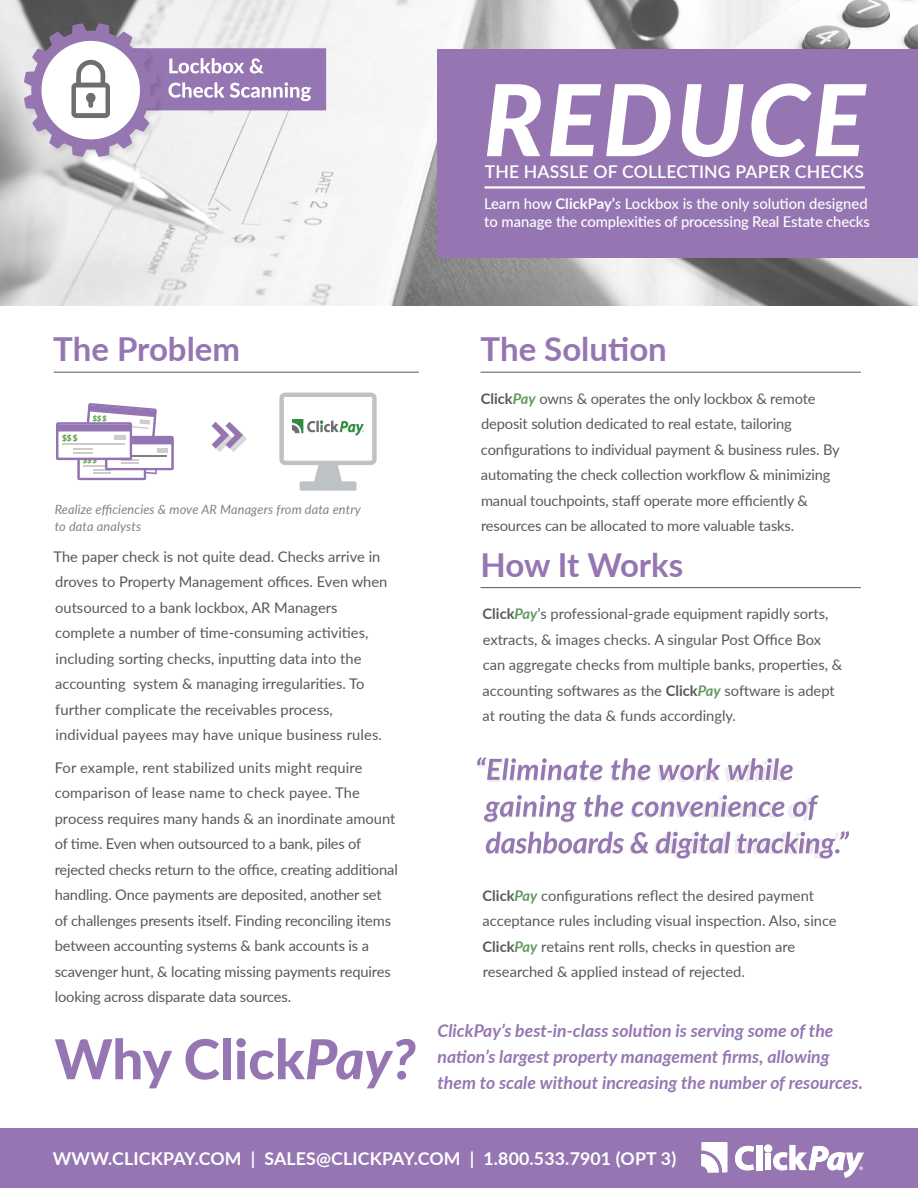
<style>
.page{position:relative;width:918px;height:1188px;background:#fff}
.page>*{position:absolute;margin:0;border:0;box-sizing:border-box;transform-origin:0 0}
.t1{font:italic 800 99.15px "Lato";letter-spacing:.03em;color:#fff}
.t2{font:800 55.05px "Lato";color:#9576b2}
.t3{font:700 33px "Lato";color:#9576b2}
.t4{font:700 17.7px "Lato";letter-spacing:.01em;color:#fff}
.t5{font:italic 700 17.55px/25.8px "Lato";color:#9577b2}
.t6{font:600 17.55px "Lato";letter-spacing:.01em;color:#fff}
.t7{font:500 14.85px/18.5px "Lato";letter-spacing:-.01em;color:#fff}
.t8{font:14.7px/25.5px "Lato";color:#58585b}
.t9{font:14.7px/25.5px "Lato";letter-spacing:-.01em;color:#58595b}
.t10{font:italic 12.75px/17.2px "Lato";letter-spacing:.01em;color:#808285}
.t11{font:900 8.25px "Lato";color:#63a34a}
.t12{font:900 7.5px "Lato";color:#63a34a}
.s1{font-weight:700}
.s2{font-style:italic}
.s3{font-weight:700;font-style:italic;color:#60995d}
</style>
<div class="page">
<img style="left:0;top:0;width:918px;height:306px">
<div style="left:0;top:1129px;width:918px;height:59px;background:#9576b2"></div>
<svg style="left:735px;top:1146px;width:19px;height:25px"></svg>
<div style="left:756px;top:1145px;width:6px;height:25px;background:#fff"></div>
<div style="left:765px;top:1153px;width:6px;height:17px;background:#fff"></div>
<div style="left:764px;top:1144px;width:8px;height:9px;background:#fff;border-radius:50%"></div>
<svg style="left:701px;top:1142px;width:27px;height:30px"></svg>
<svg style="left:773px;top:1145px;width:91px;height:33px"></svg>
<div style="left:438px;top:49px;width:480px;height:208px;background:#9576b2"></div>
<hr style="left:54px;top:372px;width:365px;height:1px;background:#58595b">
<hr style="left:481px;top:372px;width:380px;height:1px;background:#58595b">
<hr style="left:481px;top:587px;width:380px;height:1px;background:#58595b">
<hr style="left:485px;top:186px;width:380px;height:3px;background:#fff">
<svg style="left:211px;top:422px;width:36px;height:30px"></svg>
<div style="left:300px;top:481px;width:56px;height:10px;background:#bdc2c4;border-radius:2px"></div>
<svg style="left:279px;top:393px;width:98px;height:95px"></svg>
<img style="left:293px;top:420px;width:70px;height:16px">
<svg style="left:486px;top:831px;width:363px;height:28px"></svg>
<svg style="left:484px;top:795px;width:335px;height:28px"></svg>
<svg style="left:477px;top:757px;width:316px;height:25px"></svg>
<div style="left:23px;top:22px;width:142px;height:143px;background:#000;opacity:.11"></div>
<svg style="left:24px;top:23px;width:302px;height:134px"></svg>
<svg style="left:56px;top:403px;width:118px;height:77px"></svg>
<h1 class="t1" style="left:484px;top:47px;width:383px">REDUCE</h1>
<p class="t6" style="left:485px;top:159px;width:381px">THE HASSLE OF COLLECTING PAPER CHECKS</p>
<p class="t7" style="left:484px;top:193px;width:387px">Learn how <span class="s1">ClickPay’</span><span class="s2">s</span> Lockbox is the only solution designed to manage the complexities of processing Real Estate checks</p>
<h3 class="t3" style="left:53px;top:325px;width:188px">The Problem</h3>
<h3 class="t3" style="left:481px;top:325px;width:188px">The Solution</h3>
<p class="t9" style="left:481px;top:385px;width:360px"><span class="s1">Click</span><span class="s3">Pay</span> owns &amp; operates the only lockbox &amp; remote deposit solution dedicated to real estate, tailoring configurations to individual payment &amp; business rules. By automating the check collection workflow &amp; minimizing manual touchpoints, staff operate more efficiently &amp; resources can be allocated to more valuable tasks.</p>
<h3 class="t3" style="left:481px;top:540px;width:204px">How It Works</h3>
<p class="t9" style="left:483px;top:601px;width:361px"><span class="s1">Click</span><span class="s3">Pay</span>’s professional-grade equipment rapidly sorts, extracts, &amp; images checks. A singular Post Office Box can aggregate checks from multiple banks, properties, &amp; accounting softwares as the <span class="s1">Click</span><span class="s3">Pay</span> software is adept at routing the data &amp; funds accordingly.</p>
<p class="t11" style="left:62px;top:432px;width:17px">$$$</p>
<p class="t12" style="left:83px;top:455px;width:15px">$$$</p>
<p class="t10" style="left:55px;top:500px;width:308px">Realize efficiencies &amp; move AR Managers from data entry to data analysts</p>
<p class="t8" style="left:54px;top:543px;width:335px">The paper check is not quite dead. Checks arrive in droves to Property Management offices. Even when outsourced to a bank lockbox, AR Managers complete a number of time-consuming activities, including sorting checks, inputting data into the accounting system &amp; managing irregularities. To further complicate the receivables process, individual payees may have unique business rules.</p>
<p class="t8" style="left:55px;top:754px;width:345px">For example, rent stabilized units might require comparison of lease name to check payee. The process requires many hands &amp; an inordinate amount of time. Even when outsourced to a bank, piles of rejected checks return to the office, creating additional handling. Once payments are deposited, another set of challenges presents itself. Finding reconciling items between accounting systems &amp; bank accounts is a scavenger hunt, &amp; locating missing payments requires looking across disparate data sources.</p>
<h2 class="t2" style="left:54px;top:1018px;width:363px">Why Click<span class="s2">Pay?</span></h2>
<p class="t9" style="left:483px;top:882px;width:356px"><span class="s1">Click</span><span class="s3">Pay</span> configurations reflect the desired payment acceptance rules including visual inspection. Also, since <span class="s1">Click</span><span class="s3">Pay</span> retains rent rolls, checks in question are researched &amp; applied instead of rejected.</p>
<p class="t5" style="left:438px;top:1017px;width:427px">ClickPay’s best-in-class solution is serving some of the nation’s largest property management firms, allowing them to scale without increasing the number of resources.</p>
<p class="t4" style="left:53px;top:1146px;width:625px">WWW.CLICKPAY.COM | SALES@CLICKPAY.COM | 1.800.533.7901 (OPT 3)</p>
</div>
